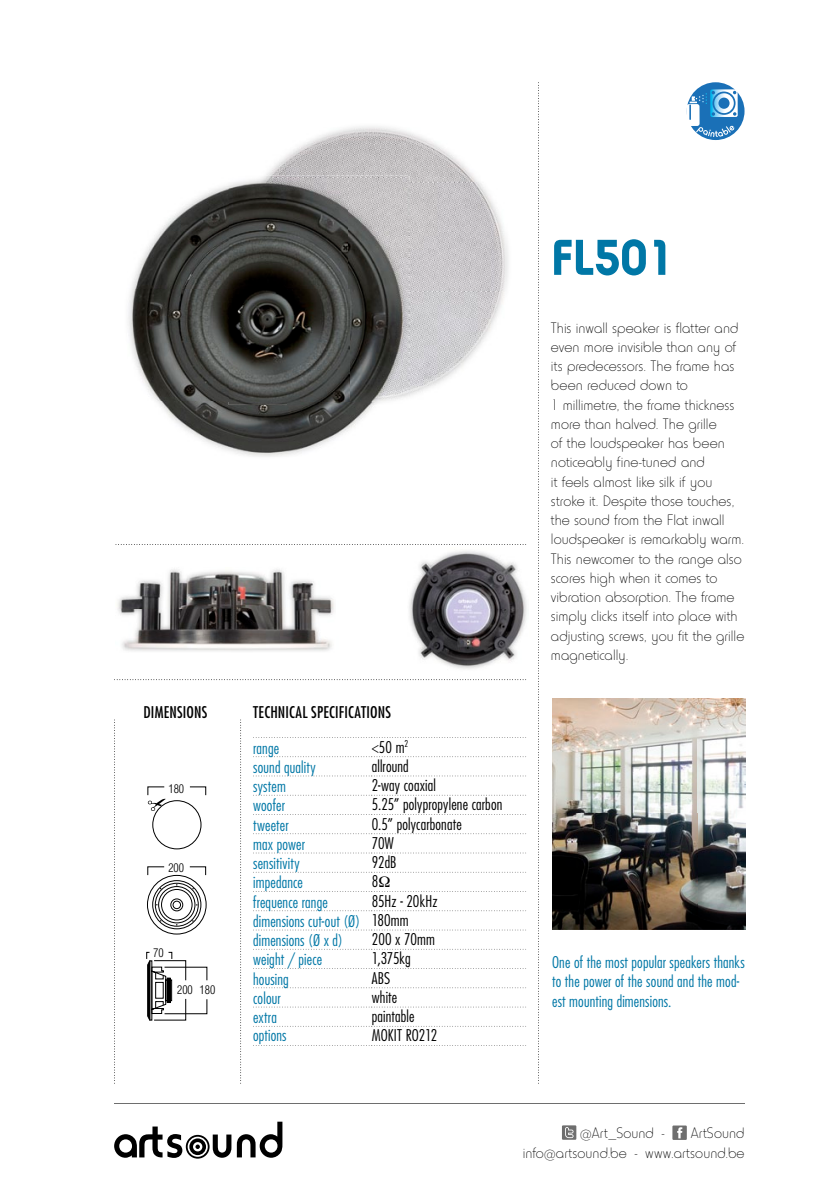
<style>
.page{position:relative;width:819px;height:1191px;background:#fff}
.page>*{position:absolute;margin:0;border:0;box-sizing:border-box;transform-origin:0 0}
.t1{font:700 52.5px "Horatio EF";color:#0077a6}
.t2{font:300 15.75px/19.2px "Horatio EF";color:#000;text-align:right}
.t3{font:300 condensed 15.75px/19.2px "Futura";letter-spacing:.01em;color:#0077a6}
.t4{font:300 condensed 15.75px "Futura";letter-spacing:.01em;color:#000}
.t5{font:condensed 15.75px "Futura";letter-spacing:.015em;color:#000}
.t6{font:300 condensed 11.72px "Helvetica";color:#000}
.s1{color:#000}
</style>
<div class="page">
<svg style="left:538px;top:82px;width:1px;height:1001px"></svg>
<svg style="left:115px;top:544px;width:411px;height:1px"></svg>
<svg style="left:114px;top:679px;width:412px;height:1px"></svg>
<svg style="left:240px;top:719px;width:1px;height:364px"></svg>
<svg style="left:114px;top:719px;width:1px;height:364px"></svg>
<img style="left:266px;top:128px;width:213px;height:54px">
<img style="left:409px;top:182px;width:97px;height:214px">
<img style="left:264px;top:176px;width:145px;height:56px">
<img style="left:407px;top:232px;width:2px;height:165px">
<img style="left:128px;top:185px;width:101px;height:216px">
<img style="left:157px;top:401px;width:216px;height:56px">
<img style="left:229px;top:184px;width:59px;height:221px">
<img style="left:288px;top:401px;width:93px;height:4px">
<img style="left:233px;top:177px;width:174px;height:224px">
<img style="left:117px;top:569px;width:217px;height:82px">
<img style="left:409px;top:550px;width:118px;height:119px">
<div style="left:686px;top:82px;width:58px;height:58px;background:#1a70b7;border-radius:50%"></div>
<div style="left:686px;top:104px;width:13px;height:22px;background:#fff;border-radius:3px"></div>
<svg style="left:689px;top:89px;width:48px;height:30px"></svg>
<svg style="left:696px;top:126px;width:38px;height:11px"></svg>
<div style="left:170px;top:898px;width:13px;height:13px;border:1px solid #000;border-radius:50%"></div>
<div style="left:173px;top:901px;width:8px;height:8px;border:1px solid #000;border-radius:50%"></div>
<svg style="left:147px;top:866px;width:59px;height:9px"></svg>
<div style="left:161px;top:889px;width:31px;height:31px;border:1px solid #000;border-radius:50%"></div>
<div style="left:158px;top:886px;width:37px;height:37px;border:1px solid #000;border-radius:50%"></div>
<div style="left:155px;top:883px;width:43px;height:43px;border:1px solid #000;border-radius:50%"></div>
<div style="left:152px;top:880px;width:49px;height:49px;border:1px solid #000;border-radius:50%"></div>
<div style="left:147px;top:875px;width:59px;height:59px;border:1px solid #000;border-radius:50%"></div>
<svg style="left:146px;top:951px;width:61px;height:70px"></svg>
<div style="left:167px;top:977px;width:3px;height:25px;border:1px solid #000"></div>
<div style="left:152px;top:800px;width:49px;height:49px;border:1px solid #000;border-radius:50%"></div>
<svg style="left:147px;top:786px;width:59px;height:25px"></svg>
<hr style="left:114px;top:1103px;width:630px;height:1px;background:#6e6e6e">
<svg style="left:237px;top:1121px;width:45px;height:36px"></svg>
<svg style="left:114px;top:1126px;width:117px;height:32px"></svg>
<div style="left:562px;top:1125px;width:14px;height:14px;background:#6e6e6e"></div>
<svg style="left:565px;top:1127px;width:8px;height:11px"></svg>
<div style="left:672px;top:1125px;width:14px;height:15px;background:#6e6e6e"></div>
<svg style="left:677px;top:1127px;width:5px;height:11px"></svg>
<svg style="left:253px;top:756px;width:273px;height:1px"></svg>
<svg style="left:253px;top:775px;width:273px;height:1px"></svg>
<svg style="left:253px;top:794px;width:273px;height:1px"></svg>
<svg style="left:253px;top:814px;width:273px;height:1px"></svg>
<svg style="left:253px;top:833px;width:273px;height:1px"></svg>
<svg style="left:253px;top:852px;width:273px;height:1px"></svg>
<svg style="left:253px;top:910px;width:273px;height:1px"></svg>
<svg style="left:253px;top:929px;width:273px;height:1px"></svg>
<svg style="left:253px;top:968px;width:273px;height:1px"></svg>
<svg style="left:253px;top:987px;width:273px;height:1px"></svg>
<svg style="left:253px;top:1006px;width:273px;height:1px"></svg>
<svg style="left:253px;top:1026px;width:273px;height:1px"></svg>
<svg style="left:253px;top:737px;width:273px;height:1px"></svg>
<svg style="left:253px;top:1045px;width:273px;height:1px"></svg>
<img style="left:552px;top:698px;width:193px;height:231px">
<svg style="left:253px;top:872px;width:273px;height:20px"></svg>
<p class="t5" style="left:143px;top:702px;width:65px">DIMENSIONS</p>
<p class="t5" style="left:253px;top:702px;width:139px">TECHNICAL SPECIFICATIONS</p>
<p class="t6" style="left:168px;top:781px;width:17px">180</p>
<p class="t6" style="left:168px;top:860px;width:17px">200</p>
<p class="t6" style="left:153px;top:946px;width:12px">70</p>
<p class="t6" style="left:177px;top:982px;width:40px">200 180</p>
<p class="t3" style="left:253px;top:738px;width:28px">range</p>
<p class="t4" style="left:372px;top:737px;width:38px">&lt;50 m<sup>2</sup></p>
<p class="t3" style="left:253px;top:757px;width:64px">sound quality</p>
<p class="t4" style="left:372px;top:756px;width:38px">allround</p>
<p class="t3" style="left:253px;top:776px;width:34px">system</p>
<p class="t4" style="left:372px;top:775px;width:66px">2-way coaxial</p>
<p class="t3" style="left:253px;top:795px;width:33px">woofer</p>
<p class="t4" style="left:372px;top:794px;width:132px">5.25” polypropylene carbon</p>
<p class="t3" style="left:253px;top:815px;width:37px">tweeter</p>
<p class="t4" style="left:372px;top:814px;width:91px">0.5” polycarbonate</p>
<p class="t3" style="left:253px;top:834px;width:53px">max power</p>
<p class="t4" style="left:372px;top:833px;width:24px">70W</p>
<p class="t3" style="left:253px;top:853px;width:48px">sensitivity</p>
<p class="t4" style="left:372px;top:852px;width:26px">92dB</p>
<p class="t3" style="left:253px;top:872px;width:51px">impedance</p>
<p class="t4" style="left:372px;top:871px;width:8px">8</p>
<p class="t3" style="left:253px;top:892px;width:76px">frequence range</p>
<p class="t3" style="left:253px;top:890px;width:186px;line-height:19.8px;text-indent:119px"><span class="s1">85Hz - 20kHz </span>dimensions cut-out (Ø) <span class="s1">180mm </span>dimensions (Ø x d)</p>
<p class="t4" style="left:372px;top:929px;width:65px">200 x 70mm</p>
<p class="t3" style="left:253px;top:949px;width:71px">weight / piece</p>
<p class="t4" style="left:372px;top:948px;width:40px">1,375kg</p>
<p class="t3" style="left:253px;top:968px;width:37px">housing</p>
<p class="t4" style="left:372px;top:968px;width:20px">ABS</p>
<p class="t3" style="left:253px;top:988px;width:29px">colour</p>
<p class="t4" style="left:372px;top:987px;width:27px">white</p>
<p class="t3" style="left:253px;top:1007px;width:25px">extra</p>
<p class="t4" style="left:372px;top:1006px;width:44px">paintable</p>
<p class="t3" style="left:253px;top:1025px;width:35px">options</p>
<p class="t4" style="left:372px;top:1025px;width:67px">MOKIT RO212</p>
<h1 class="t1" style="left:551px;top:228px;width:124px">FL501</h1>
<p class="t2" style="left:551px;top:318px;width:195px;text-align:left">This inwall speaker is flatter and even more invisible than any of its predecessors. The frame has been reduced down to<br>1 millimetre, the frame thickness more than halved. The grille<br>of the loudspeaker has been noticeably fine-tuned and<br>it feels almost like silk if you stroke it. Despite those touches, the sound from the Flat inwall loudspeaker is remarkably warm.<br>This newcomer to the range also scores high when it comes to vibration absorption. The frame simply clicks itself into place with adjusting screws, you fit the grille magnetically.</p>
<p class="t3" style="left:552px;top:952px;width:194px">One of the most popular speakers thanks to the power of the sound and the mod&shy;est mounting dimensions.</p>
<p class="t2" style="left:522px;top:1123px;width:223px;line-height:19.9px">ArtSound<br>info@artsound.be - www.artsound.be</p>
<p class="t2" style="left:580px;top:1123px;width:86px">@Art_Sound -</p>
</div>
